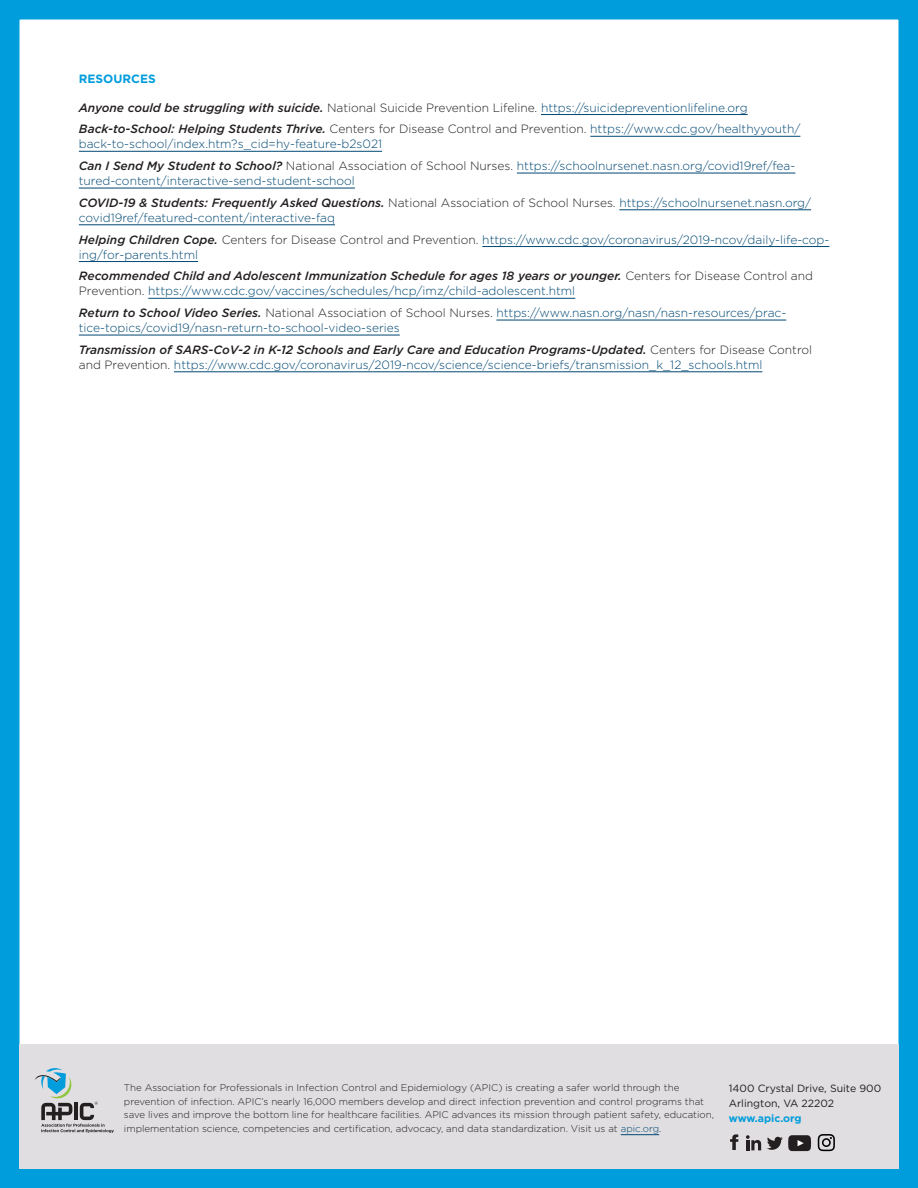
<style>
.page{position:relative;width:918px;height:1188px;background:#fff}
.page>*{position:absolute;margin:0;border:0;box-sizing:border-box;transform-origin:0 0}
.body{font:300 12px/15px "Gotham";color:#004874}
.body-2{font:italic 500 12px/15px "Gotham";color:#231f20}
.body-3{font:700 12px "Gotham";color:#009ddc}
.body_no_b4{font:10.5px "Gotham";color:#231f20}
.body_no_b4-2{font:700 10.5px "Gotham";color:#009ddc}
.body_no_b4-3{font:300 9.75px/13.5px "Gotham";color:#231f20}
.s1{font-weight:500;font-style:italic;color:#231f20}
.s2{color:#231f20}
.s3{font-weight:300;font-style:normal}
.s4{font-weight:300;font-style:normal;color:#004874}
.s5{color:#004874}
</style>
<div class="page">
<div style="left:0;top:0;width:918px;height:1188px;border:20px solid #009ddc"></div>
<div style="left:19px;top:1044px;width:879px;height:125px;background:#e0dee0"></div>
<svg style="left:34px;top:1068px;width:80px;height:65px"></svg>
<hr style="left:621px;top:1134px;width:38px;height:1px;background:#004874">
<svg style="left:730px;top:1134px;width:8px;height:16px"></svg>
<svg style="left:746px;top:1135px;width:15px;height:15px"></svg>
<svg style="left:767px;top:1135px;width:44px;height:16px"></svg>
<svg style="left:818px;top:1134px;width:17px;height:17px"></svg>
<hr style="left:541px;top:114px;width:207px;height:1px;background:#004874">
<hr style="left:590px;top:136px;width:210px;height:1px;background:#004874">
<hr style="left:79px;top:151px;width:303px;height:1px;background:#004874">
<hr style="left:517px;top:173px;width:278px;height:1px;background:#004874">
<hr style="left:79px;top:188px;width:276px;height:1px;background:#004874">
<hr style="left:619px;top:209px;width:192px;height:1px;background:#004874">
<hr style="left:79px;top:224px;width:256px;height:1px;background:#004874">
<hr style="left:482px;top:246px;width:347px;height:1px;background:#004874">
<hr style="left:79px;top:261px;width:119px;height:1px;background:#004874">
<hr style="left:148px;top:298px;width:427px;height:1px;background:#004874">
<hr style="left:496px;top:320px;width:290px;height:1px;background:#004874">
<hr style="left:79px;top:335px;width:321px;height:1px;background:#004874">
<hr style="left:174px;top:371px;width:588px;height:1px;background:#004874">
<p class="body-3" style="left:79px;top:71px;width:78px">RESOURCES</p>
<p class="body" style="left:79px;top:99px;width:670px"><span class="s1">Anyone could be struggling with suicide.</span> <span class="s2">National Suicide Prevention Lifeline.</span> https://suicidepreventionlifeline.org</p>
<p class="body" style="left:79px;top:121px;width:723px"><span class="s1">Back-to-School: Helping Students Thrive.</span> <span class="s2">Centers for Disease Control and Prevention.</span> https://www.cdc.gov/healthyyouth/ back-to-school/index.htm?s_cid=hy-feature-b2s021</p>
<p class="body" style="left:79px;top:158px;width:718px"><span class="s1">Can I Send My Student to School?</span> <span class="s2">National Association of School Nurses.</span> https://schoolnursenet.nasn.org/covid19ref/fea&shy;tured-content/interactive-send-student-school</p>
<p class="body" style="left:79px;top:195px;width:734px"><span class="s1">COVID-19 &amp; Students: Frequently Asked Questions.</span> <span class="s2">National Association of School Nurses.</span> https://schoolnursenet.nasn.org/ covid19ref/featured-content/interactive-faq</p>
<p class="body" style="left:79px;top:231px;width:752px"><span class="s1">Helping Children Cope.</span> <span class="s2">Centers for Disease Control and Prevention.</span> https://www.cdc.gov/coronavirus/2019-ncov/daily-life-cop&shy;ing/for-parents.html</p>
<p class="body-2" style="left:79px;top:268px;width:736px">Recommended Child and Adolescent Immunization Schedule for ages 18 years or younger. <span class="s3">Centers for Disease Control and<br>Prevention.</span> <span class="s4">https://www.cdc.gov/vaccines/schedules/hcp/imz/child-adolescent.html</span></p>
<p class="body" style="left:79px;top:305px;width:709px"><span class="s1">Return to School Video Series.</span> <span class="s2">National Association of School Nurses.</span> https://www.nasn.org/nasn/nasn-resources/prac&shy;tice-topics/covid19/nasn-return-to-school-video-series</p>
<p class="body" style="left:79px;top:342px;width:735px"><span class="s1">Transmission of SARS-CoV-2 in K-12 Schools and Early Care and Education Programs-Updated.</span> <span class="s2">Centers for Disease Control and Prevention.</span> https://www.cdc.gov/coronavirus/2019-ncov/science/science-briefs/transmission_k_12_schools.html</p>
<p class="body_no_b4-3" style="left:124px;top:1081px;width:592px">The Association for Professionals in Infection Control and Epidemiology (APIC) is creating a safer world through the prevention of infection. APIC’s nearly 16,000 members develop and direct infection prevention and control programs that save lives and improve the bottom line for healthcare facilities. APIC advances its mission through patient safety, education, implementation science, competencies and certification, advocacy, and data standardization. Visit us at <span class="s5">apic.org</span>.</p>
<p class="body_no_b4" style="left:729px;top:1081px;width:154px">1400 Crystal Drive, Suite 900</p>
<p class="body_no_b4" style="left:729px;top:1096px;width:107px">Arlington, VA 22202</p>
<p class="body_no_b4-2" style="left:729px;top:1111px;width:74px">www.apic.org</p>
</div>
